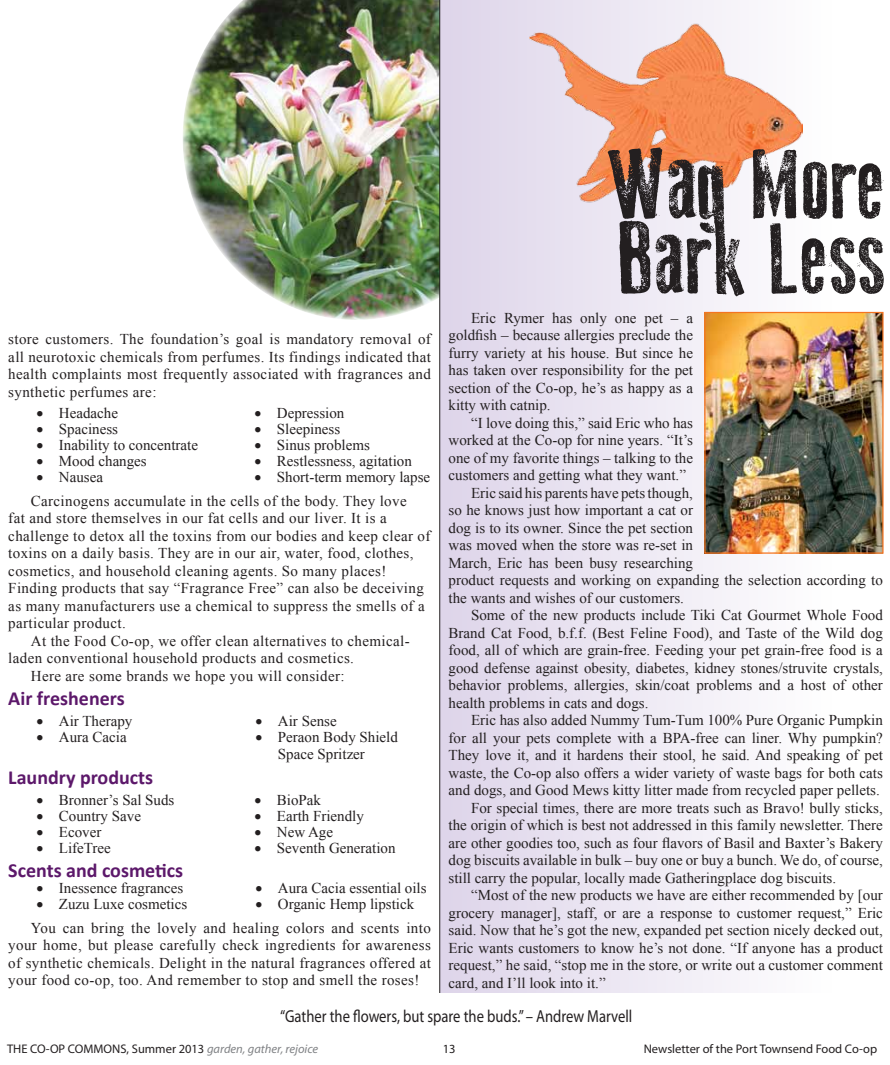
<style>
.page{position:relative;width:890px;height:1065px;background:#fff}
.page>*{position:absolute;margin:0;border:0;box-sizing:border-box;transform-origin:0 0}
.t1{font:100px/75px "Old Press";color:#231f20}
.t2{font:700 20px "Calibri";color:#5c186a}
.t3{font:17.38px "Myriad Pro";color:#231f20;scale:.84 1}
.t4{font:15px/17.5px "Times New Roman";color:#231f20;text-align:justify}
.t5{font:15px/17.5px "Times New Roman";letter-spacing:.025em;color:#231f20}
.t6{font:12.5px "Myriad Pro";color:#231f20}
.s1{font-style:italic;color:#808285}
</style>
<div class="page">
<img style="left:183px;top:0;width:256px;height:320px">
<div style="left:440px;top:0;width:449px;height:993px;background:linear-gradient(to right,#ded5ea,#fff)"></div>
<img style="left:530px;top:24px;width:273px;height:181px">
<img style="left:706px;top:314px;width:176px;height:238px">
<div style="left:704px;top:312px;width:180px;height:242px;border:1px solid #f47421"></div>
<hr style="left:439px;top:0;width:1px;height:993px;background:#231f20">
<p class="t4" style="left:8px;top:330px;width:424px">store customers. The foundation’s goal is mandatory removal of all neurotoxic chemicals from perfumes. Its findings indicated that health complaints most frequently associated with fragrances and synthetic perfumes are:</p>
<p class="t4" style="left:36px;top:404px;width:83px">• Headache</p>
<p class="t4" style="left:254px;top:404px;width:91px">• Depression</p>
<p class="t4" style="left:36px;top:420px;width:83px">• Spaciness</p>
<p class="t4" style="left:254px;top:420px;width:87px">• Sleepiness</p>
<p class="t4" style="left:36px;top:436px;width:163px">• Inability to concentrate</p>
<p class="t4" style="left:254px;top:436px;width:117px">• Sinus problems</p>
<p class="t4" style="left:36px;top:452px;width:112px">• Mood changes</p>
<p class="t4" style="left:254px;top:452px;width:159px">• Restlessness, agitation</p>
<p class="t4" style="left:36px;top:468px;width:68px">• Nausea</p>
<p class="t5" style="left:31px;top:465px;width:401px;line-height:23.8px;text-indent:224px">• Short-term memory lapse<br>Carcinogens accumulate in the cells of the body. They love</p>
<p class="t5" style="left:8px;top:509px;width:424px">fat and store themselves in our fat cells and our liver. It is a challenge to detox all the toxins from our bodies and keep clear of toxins on a daily basis. They are in our air, water, food, clothes, cosmetics, and household cleaning agents. So many places!<br>Finding products that say “Fragrance Free” can also be deceiving as many manufacturers use a chemical to suppress the smells of a particular product.</p>
<p class="t5" style="left:31px;top:632px;width:380px">At the Food Co-op, we offer clean alternatives to chemical-</p>
<p class="t5" style="left:8px;top:649px;width:347px">laden conventional household products and cosmetics.</p>
<p class="t5" style="left:31px;top:667px;width:315px">Here are some brands we hope you will consider:</p>
<h2 class="t2" style="left:8px;top:685px;width:118px">Air fresheners</h2>
<p class="t4" style="left:36px;top:712px;width:97px">• Air Therapy</p>
<p class="t4" style="left:255px;top:712px;width:83px">• Air Sense</p>
<p class="t4" style="left:36px;top:728px;width:92px">• Aura Cacia</p>
<p class="t4" style="left:278px;top:728px;width:122px;text-indent:-22px">• Peraon Body Shield<br>Space Spritzer</p>
<h2 class="t2" style="left:8px;top:764px;width:146px">Laundry products</h2>
<p class="t4" style="left:36px;top:791px;width:140px">• Bronner’s Sal Suds</p>
<p class="t4" style="left:254px;top:791px;width:68px">• BioPak</p>
<p class="t4" style="left:36px;top:807px;width:106px">• Country Save</p>
<p class="t4" style="left:254px;top:807px;width:111px">• Earth Friendly</p>
<p class="t4" style="left:36px;top:823px;width:66px">• Ecover</p>
<p class="t4" style="left:254px;top:823px;width:80px">• New Age</p>
<p class="t4" style="left:36px;top:839px;width:76px">• LifeTree</p>
<p class="t4" style="left:254px;top:839px;width:143px">• Seventh Generation</p>
<h2 class="t2" style="left:8px;top:858px;width:176px">Scents and cosmetics</h2>
<p class="t4" style="left:36px;top:879px;width:149px">• Inessence fragrances</p>
<p class="t4" style="left:255px;top:879px;width:173px">• Aura Cacia essential oils</p>
<p class="t4" style="left:36px;top:895px;width:152px">• Zuzu Luxe cosmetics</p>
<p class="t5" style="left:31px;top:892px;width:402px;line-height:23.8px;text-indent:225px">• Organic Hemp lipstick<br>You can bring the lovely and healing colors and scents into</p>
<p class="t4" style="left:8px;top:936px;width:424px">your home, but please carefully check ingredients for awareness of synthetic chemicals. Delight in the natural fragrances offered at your food co-op, too. And remember to stop and smell the roses!</p>
<h1 class="t1" style="left:608px;top:147px;width:279px">Wag More<br>Bark Less</h1>
<p class="t4" style="left:449px;top:309px;width:246px;text-indent:22px">Eric Rymer has only one pet – a goldfish – because allergies preclude the furry variety at his house. But since he has taken over responsibility for the pet section of the Co-op, he’s as happy as a kitty with catnip.</p>
<p class="t4" style="left:471px;top:414px;width:223px">“I love doing this,” said Eric who has</p>
<p class="t4" style="left:449px;top:431px;width:246px">worked at the Co-op for nine years. “It’s</p>
<p class="t4" style="left:449px;top:449px;width:246px">one of my favorite things – talking to the</p>
<p class="t4" style="left:449px;top:466px;width:239px">customers and getting what they want.”</p>
<p class="t4" style="left:471px;top:484px;width:223px">Eric said his parents have pets though,</p>
<p class="t4" style="left:449px;top:501px;width:246px">so he knows just how important a cat or</p>
<p class="t4" style="left:449px;top:519px;width:246px">dog is to its owner. Since the pet section</p>
<p class="t4" style="left:449px;top:536px;width:246px">was moved when the store was re-set in</p>
<p class="t4" style="left:449px;top:554px;width:246px">March, Eric has been busy researching</p>
<p class="t4" style="left:449px;top:571px;width:436px">product requests and working on expanding the selection according to</p>
<p class="t4" style="left:449px;top:589px;width:237px">the wants and wishes of our customers.</p>
<p class="t4" style="left:471px;top:606px;width:413px">Some of the new products include Tiki Cat Gourmet Whole Food</p>
<p class="t4" style="left:449px;top:624px;width:436px">Brand Cat Food, b.f.f. (Best Feline Food), and Taste of the Wild dog</p>
<p class="t4" style="left:449px;top:641px;width:436px">food, all of which are grain-free. Feeding your pet grain-free food is a</p>
<p class="t4" style="left:449px;top:659px;width:436px">good defense against obesity, diabetes, kidney stones/struvite crystals,</p>
<p class="t4" style="left:449px;top:676px;width:436px">behavior problems, allergies, skin/coat problems and a host of other</p>
<p class="t4" style="left:449px;top:694px;width:201px">health problems in cats and dogs.</p>
<p class="t4" style="left:471px;top:711px;width:413px">Eric has also added Nummy Tum-Tum 100% Pure Organic Pumpkin</p>
<p class="t4" style="left:449px;top:729px;width:436px">for all your pets complete with a BPA-free can liner. Why pumpkin?</p>
<p class="t4" style="left:449px;top:746px;width:436px">They love it, and it hardens their stool, he said. And speaking of pet</p>
<p class="t4" style="left:449px;top:764px;width:436px">waste, the Co-op also offers a wider variety of waste bags for both cats</p>
<p class="t4" style="left:449px;top:781px;width:433px">and dogs, and Good Mews kitty litter made from recycled paper pellets.</p>
<p class="t4" style="left:471px;top:799px;width:413px">For special times, there are more treats such as Bravo! bully sticks,</p>
<p class="t4" style="left:449px;top:816px;width:436px">the origin of which is best not addressed in this family newsletter. There</p>
<p class="t4" style="left:449px;top:834px;width:436px">are other goodies too, such as four flavors of Basil and Baxter’s Bakery</p>
<p class="t4" style="left:449px;top:851px;width:436px">dog biscuits available in bulk – buy one or buy a bunch. We do, of course,</p>
<p class="t4" style="left:449px;top:869px;width:389px">still carry the popular, locally made Gatheringplace dog biscuits.</p>
<p class="t4" style="left:471px;top:886px;width:413px">“Most of the new products we have are either recommended by [our</p>
<p class="t4" style="left:449px;top:904px;width:436px">grocery manager], staff, or are a response to customer request,” Eric</p>
<p class="t4" style="left:449px;top:921px;width:436px">said. Now that he’s got the new, expanded pet section nicely decked out,</p>
<p class="t4" style="left:449px;top:939px;width:436px">Eric wants customers to know he’s not done. “If anyone has a product</p>
<p class="t4" style="left:449px;top:956px;width:436px">request,” he said, “stop me in the store, or write out a customer comment</p>
<p class="t4" style="left:449px;top:974px;width:159px">card, and I’ll look into it.”</p>
<p class="t3" style="left:280px;top:1005px;width:421px">“Gather the flowers, but spare the buds.” – Andrew Marvell</p>
<p class="t6" style="left:7px;top:1041px;width:313px">THE CO-OP COMMONS, Summer 2013 <span class="s1">garden, gather, rejoice</span></p>
<p class="t6" style="left:443px;top:1041px;width:14px">13</p>
<p class="t6" style="left:644px;top:1041px;width:235px">Newsletter of the Port Townsend Food Co-op</p>
</div>
